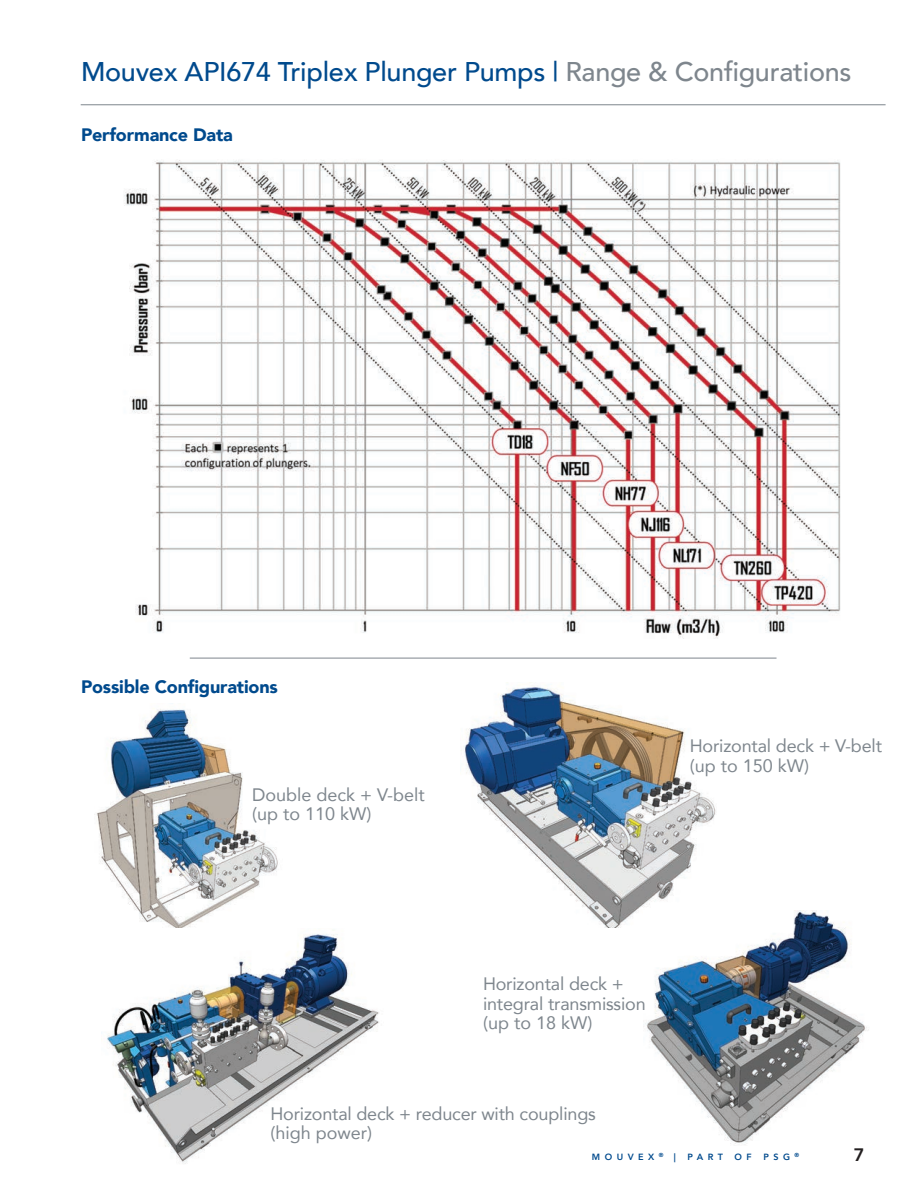
<style>
.page{position:relative;width:918px;height:1188px;background:#fff}
.page>*{position:absolute;margin:0;border:0;box-sizing:border-box;transform-origin:0 0}
.t1{font:500 27px "Avenir";letter-spacing:-.01em;color:#004a8d}
.t2{font:18px/19.5px "Avenir";letter-spacing:-.01em;color:#7e868d}
.t3{font:900 18px "Avenir";letter-spacing:-.01em;color:#004a8d}
.t4{font:800 18px "Avenir";color:#231f20}
.t5{font:800 9px "Avenir";letter-spacing:.5em;color:#004a8d}
.s1{color:#7e868d}
</style>
<div class="page">
<img style="left:96px;top:709px;width:182px;height:219px">
<img style="left:460px;top:685px;width:256px;height:243px">
<img style="left:644px;top:910px;width:225px;height:234px">
<img style="left:101px;top:930px;width:278px;height:234px">
<hr style="left:81px;top:104px;width:805px;height:1px;background:#7e868d">
<hr style="left:190px;top:658px;width:587px;height:1px;background:#7e868d">
<img style="left:124px;top:160px;width:717px;height:479px">
<h1 class="t1" style="left:81px;top:48px;width:772px">Mouvex API674 Triplex Plunger Pumps | <span class="s1">Range &amp; Configurations</span></h1>
<p class="t3" style="left:81px;top:119px;width:153px">Performance Data</p>
<p class="t3" style="left:81px;top:671px;width:198px">Possible Configurations</p>
<p class="t2" style="left:252px;top:784px;width:174px">Double deck + V-belt (up to 110 kW)</p>
<p class="t2" style="left:690px;top:736px;width:194px">Horizontal deck + V-belt (up to 150 kW)</p>
<p class="t2" style="left:483px;top:974px;width:164px">Horizontal deck + integral transmission (up to 18 kW)</p>
<p class="t2" style="left:270px;top:1103px;width:327px">Horizontal deck + reducer with couplings (high power)</p>
<p class="t5" style="left:592px;top:1149px;width:85px">MOUVEX <sup>®</sup> |</p>
<p class="t5" style="left:687px;top:1149px;width:37px">PART</p>
<p class="t5" style="left:735px;top:1149px;width:19px">O F</p>
<p class="t5" style="left:763px;top:1149px;width:37px">PSG <sup>®</sup></p>
<p class="t4" style="left:854px;top:1140px;width:12px">7</p>
</div>
